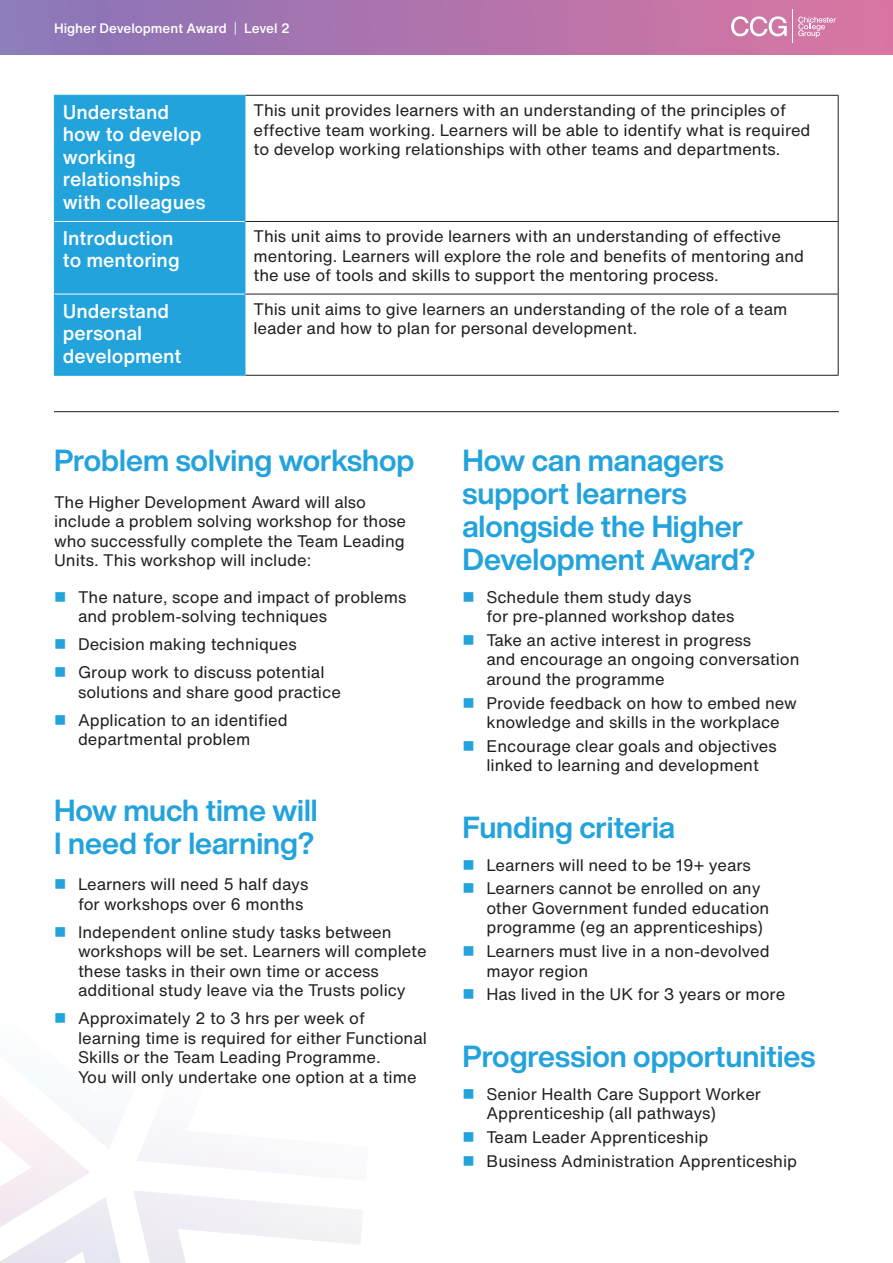
<style>
.page{position:relative;width:893px;height:1263px;background:#fff}
.page>*{position:absolute;margin:0;border:0;box-sizing:border-box;transform-origin:0 0}
.Sub_headings{font:700 30px/33px "Helvetica Now Display";color:#23a3dc}
.Sub_headings-2{font:500 19.5px/22.5px "Helvetica Now Text";color:#fff}
.Main_copy_2{font:16.5px/19.5px "Helvetica Now Text";color:#231f20}
.Page_header{font:500 13.5px "Helvetica Now Text";color:#fff}
.s1{font-weight:300}
.s2{color:#23a3dc}
</style>
<div class="page">
<svg style="left:157px;top:1150px;width:205px;height:113px"></svg>
<svg style="left:0;top:1101px;width:157px;height:162px"></svg>
<div style="left:0;top:0;width:893px;height:54px;background:linear-gradient(to right,#8775b8,#da75a2)"></div>
<hr style="left:54px;top:411px;width:785px;height:1px;background:#231f20">
<div style="left:55px;top:96px;width:190px;height:279px;background:#23a3dc"></div>
<hr style="left:245px;top:95px;width:593px;height:1px;background:#231f20">
<hr style="left:838px;top:96px;width:1px;height:125px;background:#231f20">
<hr style="left:245px;top:221px;width:593px;height:1px;background:#231f20">
<hr style="left:838px;top:222px;width:1px;height:72px;background:#231f20">
<hr style="left:245px;top:294px;width:593px;height:1px;background:#231f20">
<hr style="left:838px;top:294px;width:1px;height:81px;background:#231f20">
<hr style="left:245px;top:375px;width:593px;height:1px;background:#231f20">
<hr style="left:54px;top:95px;width:191px;height:1px;background:#23a3dc">
<hr style="left:54px;top:96px;width:1px;height:125px;background:#23a3dc">
<hr style="left:245px;top:96px;width:1px;height:125px;background:#23a3dc">
<hr style="left:54px;top:221px;width:1px;height:73px;background:#23a3dc">
<hr style="left:245px;top:221px;width:1px;height:73px;background:#23a3dc">
<hr style="left:54px;top:294px;width:1px;height:81px;background:#23a3dc">
<hr style="left:245px;top:294px;width:1px;height:81px;background:#23a3dc">
<hr style="left:54px;top:375px;width:191px;height:1px;background:#23a3dc">
<hr style="left:55px;top:221px;width:190px;height:1px;background:#fff">
<hr style="left:55px;top:294px;width:190px;height:1px;background:#fff">
<hr style="left:793px;top:10px;width:1px;height:33px;background:#fff">
<svg style="left:731px;top:16px;width:56px;height:20px"></svg>
<svg style="left:798px;top:17px;width:38px;height:21px"></svg>
<p class="Page_header" style="left:54px;top:18px;width:237px">Higher Development Award <span class="s1">|</span> Level 2</p>
<p class="Sub_headings-2" style="left:63px;top:100px;width:144px">Understand how to develop working relationships with colleagues</p>
<p class="Main_copy_2" style="left:253px;top:100px;width:559px">This unit provides learners with an understanding of the principles of effective team working. Learners will be able to identify what is required to develop working relationships with other teams and departments.</p>
<p class="Sub_headings-2" style="left:63px;top:226px;width:118px">Introduction to mentoring</p>
<p class="Main_copy_2" style="left:253px;top:226px;width:552px">This unit aims to provide learners with an understanding of effective mentoring. Learners will explore the role and benefits of mentoring and the use of tools and skills to support the mentoring process.</p>
<p class="Sub_headings-2" style="left:63px;top:299px;width:120px">Understand personal development</p>
<p class="Main_copy_2" style="left:253px;top:299px;width:535px">This unit aims to give learners an understanding of the role of a team leader and how to plan for personal development.</p>
<p class="Sub_headings" style="left:54px;top:444px;width:362px">Problem solving workshop</p>
<p class="Main_copy_2" style="left:54px;top:492px;width:354px">The Higher Development Award will also include a problem solving workshop for those who successfully complete the Team Leading Units. This workshop will include:</p>
<p class="Main_copy_2" style="left:78px;top:587px;width:330px;text-indent:-24px"><span class="s2">■</span> The nature, scope and impact of problems and problem-solving techniques</p>
<p class="Main_copy_2" style="left:54px;top:634px;width:244px"><span class="s2">■</span> Decision making techniques</p>
<p class="Main_copy_2" style="left:78px;top:662px;width:264px;text-indent:-24px"><span class="s2">■</span> Group work to discuss potential solutions and share good practice</p>
<p class="Main_copy_2" style="left:78px;top:710px;width:211px;text-indent:-24px"><span class="s2">■</span> Application to an identified departmental problem</p>
<p class="Sub_headings" style="left:54px;top:794px;width:265px">How much time will<br>I need for learning?</p>
<p class="Main_copy_2" style="left:78px;top:874px;width:232px;text-indent:-24px"><span class="s2">■</span> Learners will need 5 half days for workshops over 6 months</p>
<p class="Main_copy_2" style="left:78px;top:922px;width:350px;text-indent:-24px"><span class="s2">■</span> Independent online study tasks between workshops will be set. Learners will complete these tasks in their own time or access additional study leave via the Trusts policy</p>
<p class="Main_copy_2" style="left:78px;top:1008px;width:350px;text-indent:-24px"><span class="s2">■</span> Approximately 2 to 3 hrs per week of learning time is required for either Functional Skills or the Team Leading Programme.<br>You will only undertake one option at a time</p>
<p class="Sub_headings" style="left:462px;top:444px;width:294px">How can managers support learners alongside the Higher<br>Development Award?</p>
<p class="Main_copy_2" style="left:486px;top:586px;width:250px;text-indent:-24px"><span class="s2">■</span> Schedule them study days<br>for pre-planned workshop dates</p>
<p class="Main_copy_2" style="left:486px;top:630px;width:315px;text-indent:-24px"><span class="s2">■</span> Take an active interest in progress<br>and encourage an ongoing conversation around the programme</p>
<p class="Main_copy_2" style="left:462px;top:692px;width:336px;text-align:center"><span class="s2">■</span> Provide feedback on how to embed new knowledge and skills in the workplace</p>
<p class="Main_copy_2" style="left:462px;top:736px;width:316px;text-align:center"><span class="s2">■</span> Encourage clear goals and objectives linked to learning and development</p>
<p class="Sub_headings" style="left:462px;top:811px;width:214px">Funding criteria</p>
<p class="Main_copy_2" style="left:462px;top:855px;width:290px"><span class="s2">■</span> Learners will need to be 19+ years</p>
<p class="Main_copy_2" style="left:486px;top:878px;width:284px;text-indent:-24px"><span class="s2">■</span> Learners cannot be enrolled on any other Government funded education programme (eg an apprenticeships)</p>
<p class="Main_copy_2" style="left:486px;top:941px;width:285px;text-indent:-24px"><span class="s2">■</span> Learners must live in a non-devolved mayor region</p>
<p class="Main_copy_2" style="left:462px;top:984px;width:324px"><span class="s2">■</span> Has lived in the UK for 3 years or more</p>
<p class="Sub_headings" style="left:462px;top:1040px;width:355px">Progression opportunities</p>
<p class="Main_copy_2" style="left:486px;top:1084px;width:276px;text-indent:-24px"><span class="s2">■</span> Senior Health Care Support Worker<br>Apprenticeship (all pathways)</p>
<p class="Main_copy_2" style="left:462px;top:1127px;width:247px"><span class="s2">■</span> Team Leader Apprenticeship</p>
<p class="Main_copy_2" style="left:462px;top:1151px;width:336px"><span class="s2">■</span> Business Administration Apprenticeship</p>
</div>
